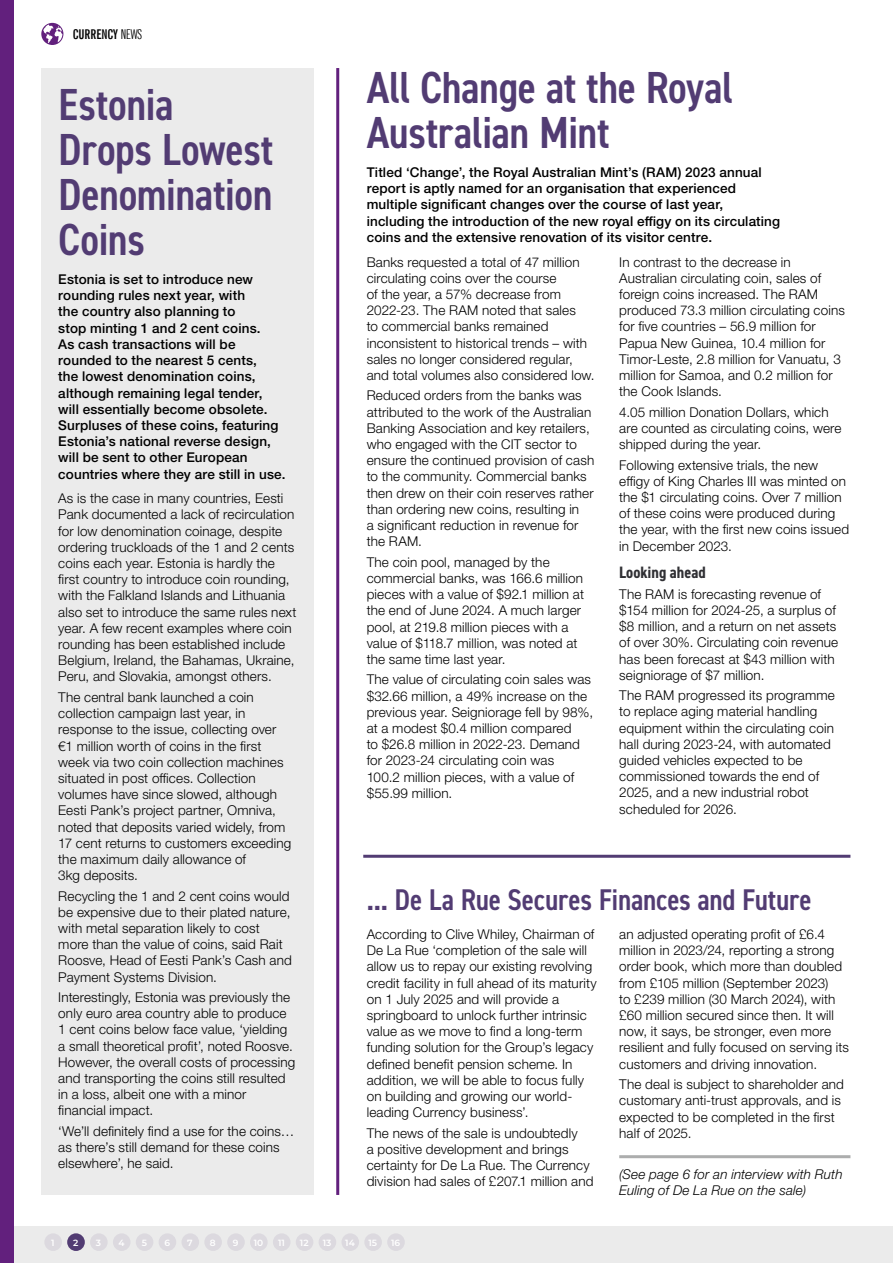
<style>
.page{position:relative;width:893px;height:1263px;background:#fff}
.page>*{position:absolute;margin:0;border:0;box-sizing:border-box;transform-origin:0 0}
.t1{font:600 condensed 45px/45px "DIN2014";letter-spacing:-.01em;color:#523c73}
.t2{font:600 condensed 30px "DIN2014";letter-spacing:-.005em;color:#523c73}
.t3{font:700 condensed 16.5px "DIN2014";color:#303034}
.t4{font:300 13.5px/16.2px "Helvetica Neue LTW1 G";letter-spacing:.01em;color:#000}
.t5{font:500 13.5px/16.2px "Helvetica Neue LTW1 G";letter-spacing:.01em;color:#000}
.t6{font:italic 300 13.5px/16.2px "Helvetica Neue LTW1 G";letter-spacing:.01em;color:#000}
.t7{font:700 extra-condensed 13.5px "News Gothic BT";color:#000}
.t8{font:600 9px "Montserrat";color:#fff}
.s1{font-weight:400}
</style>
<div class="page">
<div style="left:0;top:1226px;width:893px;height:37px;background:#ebebeb"></div>
<div style="left:44px;top:1233px;width:18px;height:18px;background:#dcd9df;border-radius:50%"></div>
<div style="left:90px;top:1233px;width:18px;height:18px;background:#dcd9df;border-radius:50%"></div>
<div style="left:113px;top:1233px;width:18px;height:18px;background:#dcd9df;border-radius:50%"></div>
<div style="left:136px;top:1233px;width:17px;height:18px;background:#dcd9df;border-radius:50%"></div>
<div style="left:159px;top:1233px;width:17px;height:18px;background:#dcd9df;border-radius:50%"></div>
<div style="left:181px;top:1233px;width:18px;height:18px;background:#dcd9df;border-radius:50%"></div>
<div style="left:204px;top:1233px;width:18px;height:18px;background:#dcd9df;border-radius:50%"></div>
<div style="left:227px;top:1233px;width:18px;height:18px;background:#dcd9df;border-radius:50%"></div>
<div style="left:250px;top:1233px;width:18px;height:18px;background:#dcd9df;border-radius:50%"></div>
<div style="left:273px;top:1233px;width:18px;height:18px;background:#dcd9df;border-radius:50%"></div>
<div style="left:296px;top:1233px;width:17px;height:18px;background:#dcd9df;border-radius:50%"></div>
<div style="left:319px;top:1233px;width:17px;height:18px;background:#dcd9df;border-radius:50%"></div>
<div style="left:341px;top:1233px;width:18px;height:18px;background:#dcd9df;border-radius:50%"></div>
<div style="left:364px;top:1233px;width:18px;height:18px;background:#dcd9df;border-radius:50%"></div>
<div style="left:387px;top:1233px;width:18px;height:18px;background:#dcd9df;border-radius:50%"></div>
<div style="left:67px;top:1233px;width:18px;height:18px;background:#523c73;border-radius:50%"></div>
<hr style="left:336px;top:68px;width:3px;height:1127px;background:#62207d">
<svg style="left:41px;top:23px;width:22px;height:22px"></svg>
<hr style="left:619px;top:1155px;width:231px;height:3px;background:#acadad">
<div style="left:0;top:0;width:13px;height:1263px;background:#62207d"></div>
<div style="left:41px;top:68px;width:273px;height:1127px;background:#ebebeb"></div>
<hr style="left:363px;top:855px;width:487px;height:3px;background:#523c73">
<p class="t7" style="left:73px;top:26px;width:71px">CURRENCY <span class="s1">NEWS</span></p>
<h1 class="t1" style="left:58px;top:81px;width:217px">Estonia<br>Drops Lowest<br>Denomination<br>Coins</h1>
<p class="t5" style="left:58px;top:271px;width:229px">Estonia is set to introduce new rounding rules next year, with<br>the country also planning to<br>stop minting 1 and 2 cent coins.<br>As cash transactions will be rounded to the nearest 5 cents,<br>the lowest denomination coins, although remaining legal tender, will essentially become obsolete.<br>Surpluses of these coins, featuring<br>Estonia’s national reverse design, will be sent to other European countries where they are still in use.</p>
<p class="t4" style="left:58px;top:490px;width:240px">As is the case in many countries, Eesti Pank documented a lack of recirculation for low denomination coinage, despite ordering truckloads of the 1 and 2 cents coins each year. Estonia is hardly the first country to introduce coin rounding, with the Falkland Islands and Lithuania also set to introduce the same rules next year. A few recent examples where coin rounding has been established include Belgium, Ireland, the Bahamas, Ukraine, Peru, and Slovakia, amongst others.</p>
<p class="t4" style="left:58px;top:689px;width:235px">The central bank launched a coin collection campaign last year, in response to the issue, collecting over €1 million worth of coins in the first week via two coin collection machines situated in post offices. Collection volumes have since slowed, although Eesti Pank’s project partner, Omniva, noted that deposits varied widely, from 17 cent returns to customers exceeding the maximum daily allowance of<br>3kg deposits.</p>
<p class="t4" style="left:58px;top:888px;width:235px">Recycling the 1 and 2 cent coins would be expensive due to their plated nature, with metal separation likely to cost more than the value of coins, said Rait Roosve, Head of Eesti Pank’s Cash and Payment Systems Division.</p>
<p class="t4" style="left:58px;top:989px;width:239px">Interestingly, Estonia was previously the only euro area country able to produce 1 cent coins below face value, ‘yielding a small theoretical profit’, noted Roosve.<br>However, the overall costs of processing and transporting the coins still resulted in a loss, albeit one with a minor financial impact.</p>
<p class="t4" style="left:58px;top:1123px;width:237px">‘We’ll definitely find a use for the coins… as there’s still demand for these coins elsewhere’, he said.</p>
<h1 class="t1" style="left:367px;top:64px;width:368px">All Change at the Royal<br>Australian Mint</h1>
<p class="t5" style="left:367px;top:164px;width:415px">Titled ‘Change’, the Royal Australian Mint’s (RAM) 2023 annual report is aptly named for an organisation that experienced multiple significant changes over the course of last year, including the introduction of the new royal effigy on its circulating coins and the extensive renovation of its visitor centre.</p>
<p class="t4" style="left:367px;top:254px;width:229px">Banks requested a total of 47 million circulating coins over the course<br>of the year, a 57% decrease from 2022-23. The RAM noted that sales<br>to commercial banks remained inconsistent to historical trends – with sales no longer considered regular, and total volumes also considered low.</p>
<p class="t4" style="left:367px;top:387px;width:229px">Reduced orders from the banks was attributed to the work of the Australian Banking Association and key retailers, who engaged with the CIT sector to ensure the continued provision of cash to the community. Commercial banks then drew on their coin reserves rather than ordering new coins, resulting in<br>a significant reduction in revenue for the RAM.</p>
<p class="t4" style="left:367px;top:554px;width:219px">The coin pool, managed by the commercial banks, was 166.6 million pieces with a value of $92.1 million at the end of June 2024. A much larger pool, at 219.8 million pieces with a value of $118.7 million, was noted at the same time last year.</p>
<p class="t4" style="left:367px;top:671px;width:228px">The value of circulating coin sales was $32.66 million, a 49% increase on the previous year. Seigniorage fell by 98%, at a modest $0.4 million compared<br>to $26.8 million in 2022-23. Demand for 2023-24 circulating coin was<br>100.2 million pieces, with a value of $55.99 million.</p>
<p class="t4" style="left:619px;top:254px;width:227px">In contrast to the decrease in Australian circulating coin, sales of foreign coins increased. The RAM produced 73.3 million circulating coins for five countries – 56.9 million for Papua New Guinea, 10.4 million for Timor-Leste, 2.8 million for Vanuatu, 3 million for Samoa, and 0.2 million for the Cook Islands.</p>
<p class="t4" style="left:619px;top:404px;width:224px">4.05 million Donation Dollars, which are counted as circulating coins, were shipped during the year.</p>
<p class="t4" style="left:619px;top:457px;width:231px">Following extensive trials, the new effigy of King Charles III was minted on the $1 circulating coins. Over 7 million of these coins were produced during the year, with the first new coins issued in December 2023.</p>
<p class="t3" style="left:619px;top:562px;width:88px">Looking ahead</p>
<p class="t4" style="left:619px;top:586px;width:220px">The RAM is forecasting revenue of $154 million for 2024-25, a surplus of $8 million, and a return on net assets of over 30%. Circulating coin revenue has been forecast at $43 million with seigniorage of $7 million.</p>
<p class="t4" style="left:619px;top:687px;width:217px">The RAM progressed its programme to replace aging material handling equipment within the circulating coin hall during 2023-24, with automated guided vehicles expected to be commissioned towards the end of<br>2025, and a new industrial robot scheduled for 2026.</p>
<h2 class="t2" style="left:367px;top:879px;width:447px">... De La Rue Secures Finances and Future</h2>
<p class="t4" style="left:367px;top:926px;width:231px">According to Clive Whiley, Chairman of De La Rue ‘completion of the sale will allow us to repay our existing revolving credit facility in full ahead of its maturity on 1 July 2025 and will provide a springboard to unlock further intrinsic value as we move to find a long-term funding solution for the Group’s legacy defined benefit pension scheme. In addition, we will be able to focus fully on building and growing our world&shy;leading Currency business’.</p>
<p class="t4" style="left:367px;top:1125px;width:228px">The news of the sale is undoubtedly<br>a positive development and brings certainty for De La Rue. The Currency division had sales of £207.1 million and</p>
<p class="t4" style="left:619px;top:926px;width:231px">an adjusted operating profit of £6.4 million in 2023/24, reporting a strong order book, which more than doubled from £105 million (September 2023)<br>to £239 million (30 March 2024), with £60 million secured since then. It will now, it says, be stronger, even more resilient and fully focused on serving its customers and driving innovation.</p>
<p class="t4" style="left:619px;top:1076px;width:226px">The deal is subject to shareholder and customary anti-trust approvals, and is expected to be completed in the first half of 2025.</p>
<p class="t6" style="left:619px;top:1166px;width:225px">(See page 6 for an interview with Ruth<br>Euling of De La Rue on the sale)</p>
<p class="t8" style="left:51px;top:1236px;width:5px">1</p>
<p class="t8" style="left:73px;top:1236px;width:7px">2</p>
<p class="t8" style="left:96px;top:1236px;width:7px">3</p>
<p class="t8" style="left:118px;top:1236px;width:8px">4</p>
<p class="t8" style="left:142px;top:1236px;width:7px">5</p>
<p class="t8" style="left:164px;top:1236px;width:7px">6</p>
<p class="t8" style="left:187px;top:1236px;width:7px">7</p>
<p class="t8" style="left:210px;top:1236px;width:7px">8</p>
<p class="t8" style="left:233px;top:1236px;width:7px">9</p>
<p class="t8" style="left:254px;top:1236px;width:11px">10</p>
<p class="t8" style="left:278px;top:1236px;width:8px">11</p>
<p class="t8" style="left:300px;top:1236px;width:10px">12</p>
<p class="t8" style="left:323px;top:1236px;width:10px">13</p>
<p class="t8" style="left:345px;top:1236px;width:11px">14</p>
<p class="t8" style="left:369px;top:1236px;width:10px">15</p>
<p class="t8" style="left:391px;top:1236px;width:11px">16</p>
</div>
